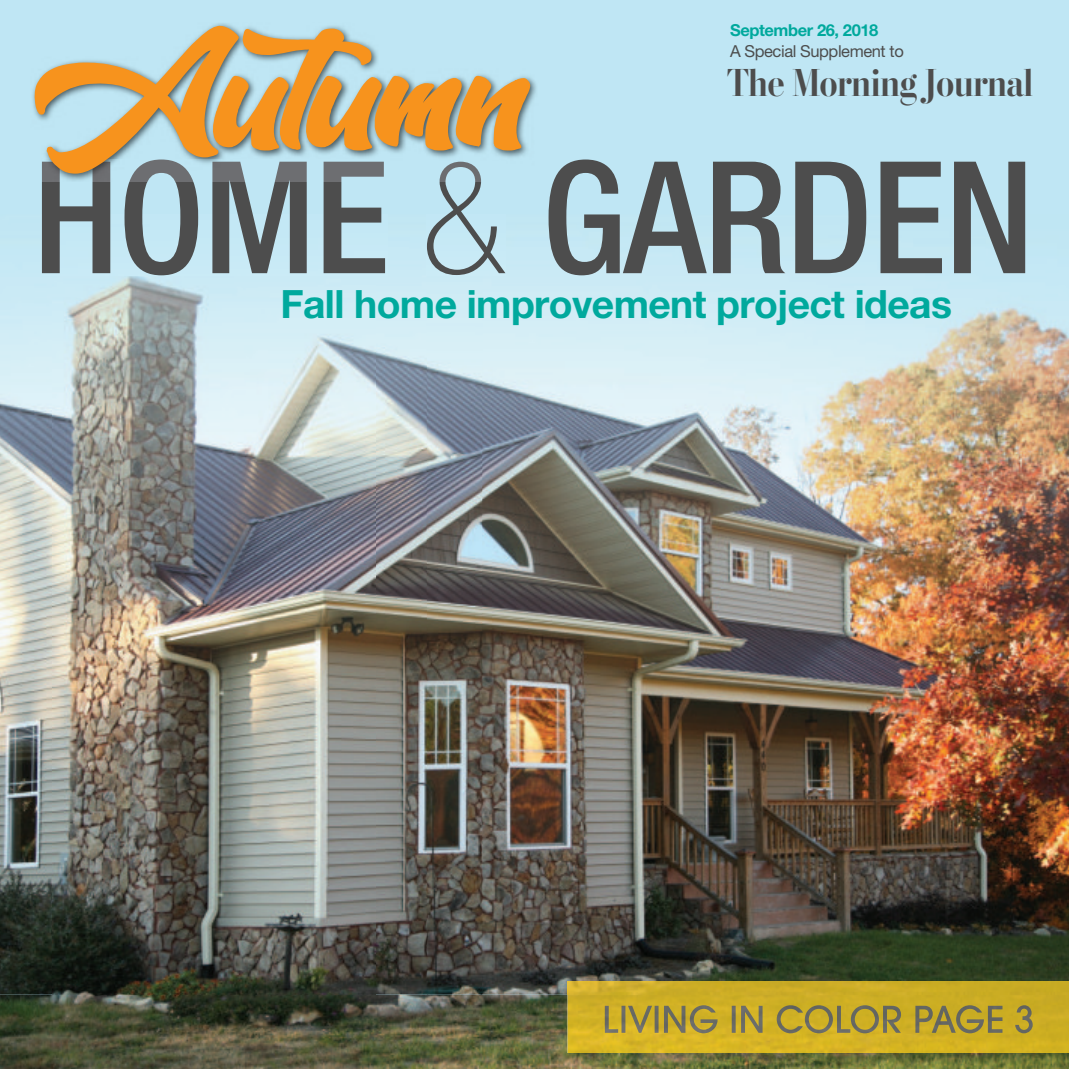
<style>
.page{position:relative;width:1069px;height:1069px;background:#fff}
.page>*{position:absolute;margin:0;border:0;box-sizing:border-box;transform-origin:0 0}
.t1{font:500 condensed 156px "Helvetica Neue LT Std";letter-spacing:-.01em;color:#4d4d4d}
.t2{font:150px "Dopestyle";color:#f7931d}
.t3{font:700 39px "Helvetica Neue LT Std";letter-spacing:-.015em;color:#00a99d}
.t4{font:700 39px "Stilson Banner";color:#4d4d4d}
.t5{font:16.5px "Helvetica Neue LT Std";letter-spacing:-.025em;color:#4d4d4d}
.t6{font:700 16.5px "Helvetica Neue LT Std";letter-spacing:-.025em;color:#00a99d}
.s1{font-weight:100}
</style>
<div class="page">
<div style="left:0;top:0;width:1068px;height:994px;background:#bfe6f4"></div>
<img style="left:0;top:994px;width:1068px;height:74px">
<img style="left:0;top:286px;width:52px;height:708px">
<img style="left:375px;top:265px;width:52px;height:729px">
<img style="left:482px;top:265px;width:586px;height:729px">
<img style="left:52px;top:275px;width:323px;height:719px">
<img style="left:427px;top:275px;width:55px;height:719px">
<div style="left:105px;top:265px;width:283px;height:10px;background:#c9eaf6"></div>
<img style="left:427px;top:265px;width:78px;height:10px">
<img style="left:567px;top:981px;width:501px;height:71px">
<img style="left:604px;top:1004px;width:428px;height:28px">
<img style="left:32px;top:23px;width:504px;height:139px">
<img style="left:42px;top:159px;width:343px;height:23px">
<svg style="left:439px;top:162px;width:42px;height:20px"></svg>
<p class="t6" style="left:729px;top:21px;width:150px">September 26, 2018</p>
<p class="t5" style="left:729px;top:42px;width:175px">A Special Supplement to</p>
<h2 class="t2" style="left:19px;top:26px;width:507px">Autumn</h2>
<p class="t4" style="left:726px;top:69px;width:307px">The Morning Journal</p>
<h1 class="t1" style="left:33px;top:128px;width:1002px">HOME <span class="s1">&amp;</span> GARDEN</h1>
<p class="t3" style="left:280px;top:282px;width:673px">Fall home improvement project ideas</p>
</div>
